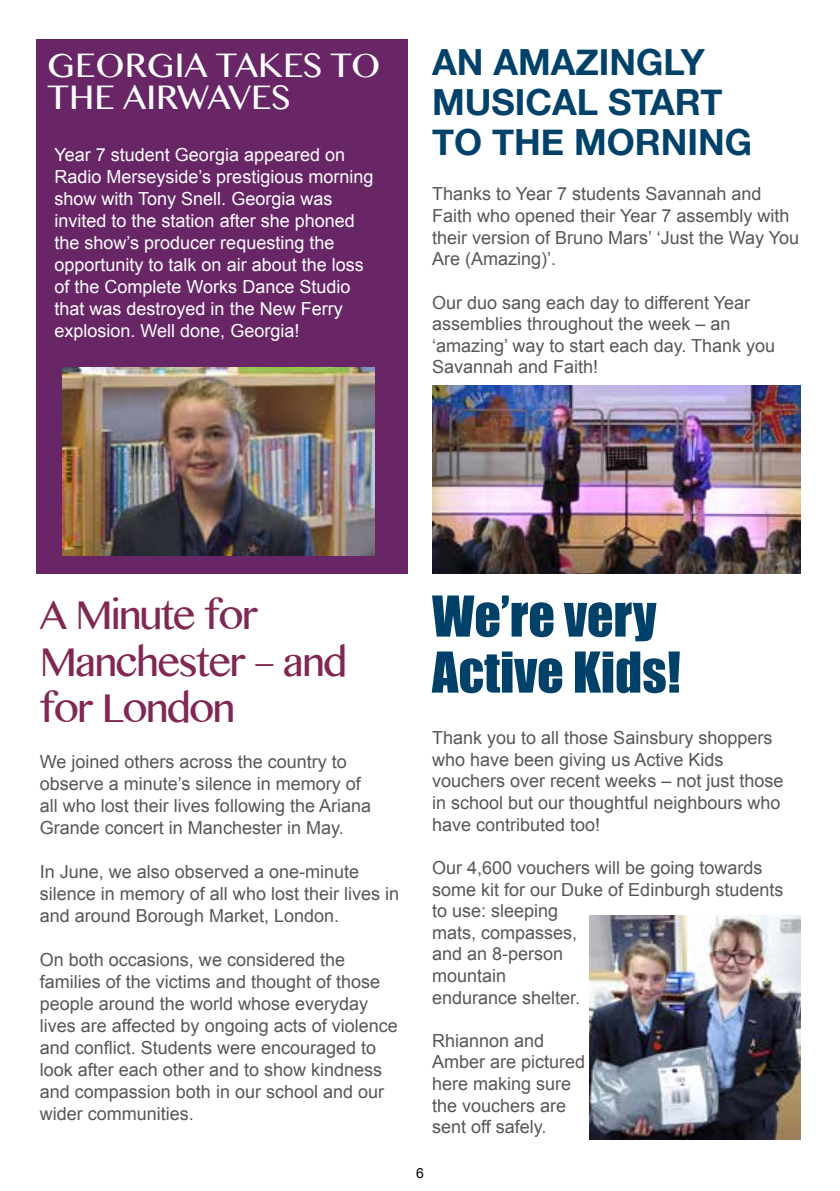
<style>
.page{position:relative;width:840px;height:1191px;background:#fff}
.page>*{position:absolute;margin:0;border:0;box-sizing:border-box;transform-origin:0 0}
.t1{font:52px/56px "Impact";color:#00416a}
.t2{font:40px/46px "Myanmar MN";letter-spacing:-.04em;color:#802754}
.t3{font:700 36px/40px "Helvetica Neue";color:#00416a}
.t4{font:34px/32px "Myanmar MN";color:#fff}
.t5{font:18px/21.6px "Arial";color:#575756}
.t6{font:18px/22px "Arial";color:#fff}
.t7{font:14px "Arial";color:#000}
</style>
<div class="page">
<div style="left:36px;top:40px;width:372px;height:534px;background:#682666"></div>
<img style="left:62px;top:368px;width:312px;height:188px">
<img style="left:432px;top:386px;width:367px;height:188px">
<img style="left:589px;top:915px;width:210px;height:225px">
<h3 class="t4" style="left:47px;top:49px;width:334px">GEORGIA TAKES TO<br>THE AIRWAVES</h3>
<p class="t6" style="left:54px;top:143px;width:320px">Year 7 student Georgia appeared on Radio Merseyside’s prestigious morning show with Tony Snell. Georgia was invited to the station after she phoned the show’s producer requesting the opportunity to talk on air about the loss of the Complete Works Dance Studio that was destroyed in the New Ferry explosion. Well done, Georgia!</p>
<h3 class="t3" style="left:432px;top:43px;width:321px">AN AMAZINGLY<br>MUSICAL START<br>TO THE MORNING</h3>
<p class="t5" style="left:432px;top:183px;width:368px">Thanks to Year 7 students Savannah and Faith who opened their Year 7 assembly with their version of Bruno Mars’ ‘Just the Way You Are (Amazing)’.</p>
<p class="t5" style="left:432px;top:291px;width:344px">Our duo sang each day to different Year assemblies throughout the week – an ‘amazing’ way to start each day. Thank you Savannah and Faith!</p>
<h2 class="t2" style="left:40px;top:592px;width:309px">A Minute for<br>Manchester – and for London</h2>
<p class="t5" style="left:40px;top:750px;width:333px">We joined others across the country to observe a minute’s silence in memory of all who lost their lives following the Ariana Grande concert in Manchester in May.</p>
<p class="t5" style="left:40px;top:860px;width:361px">In June, we also observed a one-minute silence in memory of all who lost their lives in and around Borough Market, London.</p>
<p class="t5" style="left:40px;top:948px;width:359px">On both occasions, we considered the families of the victims and thought of those people around the world whose everyday lives are affected by ongoing acts of violence and conflict. Students were encouraged to look after each other and to show kindness and compassion both in our school and our wider communities.</p>
<h1 class="t1" style="left:432px;top:587px;width:250px">We’re very<br>Active Kids!</h1>
<p class="t5" style="left:432px;top:727px;width:353px">Thank you to all those Sainsbury shoppers who have been giving us Active Kids vouchers over recent weeks – not just those in school but our thoughtful neighbours who have contributed too!</p>
<p class="t5" style="left:432px;top:857px;width:353px">Our 4,600 vouchers will be going towards some kit for our Duke of Edinburgh students to use: sleeping<br>mats, compasses,<br>and an 8-person<br>mountain<br>endurance shelter.</p>
<p class="t5" style="left:432px;top:1029px;width:155px">Rhiannon and<br>Amber are pictured here making sure the vouchers are sent off safely.</p>
<p class="t7" style="left:416px;top:1164px;width:9px">6</p>
</div>
